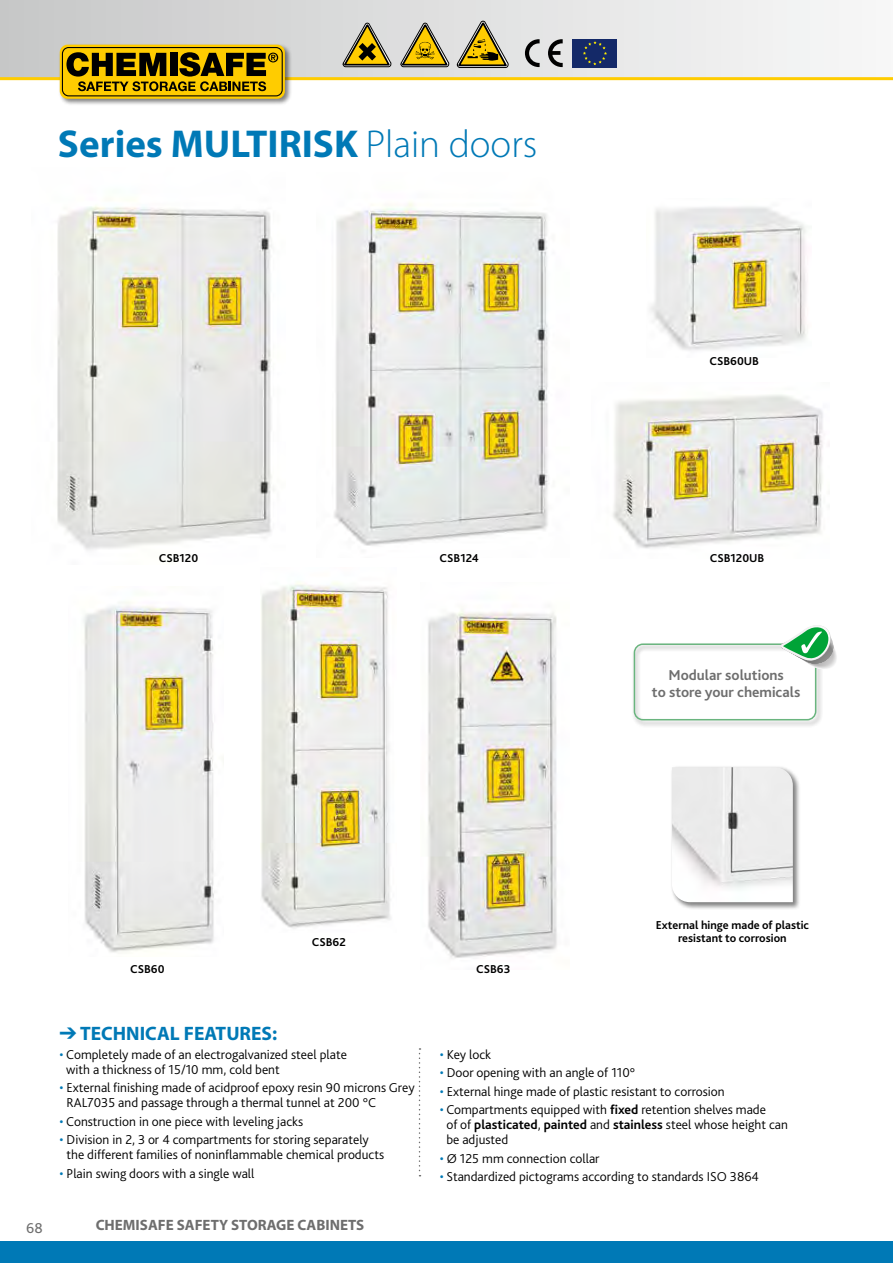
<style>
.page{position:relative;width:893px;height:1263px;background:#fff}
.page>*{position:absolute;margin:0;border:0;box-sizing:border-box;transform-origin:0 0}
.t1{font:700 39px "Myriad Pro";color:#0079b6}
.t2{font:700 19.5px "Myriad Pro";color:#0079b6}
.t3{font:700 15px/16.5px "Bliss 2";color:#6e6e6e;text-align:center}
.t4{font:700 15px "Myriad Pro";color:#6e6e6e}
.t5{font:15px "Bliss 2";color:#6e6e6e}
.t6{font:300 13.5px/15px "Bliss 2";color:#000}
.t7{font:700 12px/13.5px "Bliss 2";color:#000;text-align:center}
.s1{font-weight:300}
.s2{color:#0079b6}
.s3{font-weight:700}
</style>
<div class="page">
<div style="left:0;top:1242px;width:893px;height:21px;background:#0079b6"></div>
<svg style="left:0;top:0;width:893px;height:81px"></svg>
<div style="left:58px;top:43px;width:234px;height:63px;background:#000;opacity:.5"></div>
<div style="left:60px;top:45px;width:225px;height:54px;background:#fc0;border-radius:8px"></div>
<svg style="left:66px;top:52px;width:212px;height:39px"></svg>
<div style="left:62px;top:47px;width:221px;height:49px;border:1px solid #000;border-radius:6px"></div>
<img style="left:57px;top:206px;width:217px;height:344px">
<img style="left:334px;top:202px;width:215px;height:344px">
<img style="left:261px;top:582px;width:130px;height:347px">
<img style="left:83px;top:602px;width:131px;height:351px">
<div style="left:631px;top:642px;width:192px;height:87px;background:#000;opacity:.4"></div>
<div style="left:634px;top:643px;width:182px;height:77px;border:2px solid #6ab57f;border-radius:9px"></div>
<img style="left:650px;top:206px;width:156px;height:145px">
<img style="left:613px;top:395px;width:210px;height:154px">
<div style="left:670px;top:765px;width:130px;height:145px;background:#000;opacity:.5"></div>
<img style="left:672px;top:767px;width:121px;height:135px">
<svg style="left:419px;top:1048px;width:1px;height:128px"></svg>
<svg style="left:781px;top:625px;width:56px;height:46px"></svg>
<svg style="left:400px;top:23px;width:50px;height:44px"></svg>
<svg style="left:342px;top:23px;width:50px;height:44px"></svg>
<svg style="left:457px;top:21px;width:51px;height:47px"></svg>
<svg style="left:525px;top:39px;width:15px;height:28px"></svg>
<svg style="left:548px;top:39px;width:15px;height:28px"></svg>
<div style="left:572px;top:39px;width:45px;height:28px;background:#142968"></div>
<svg style="left:583px;top:41px;width:24px;height:24px"></svg>
<img style="left:428px;top:609px;width:129px;height:349px">
<h1 class="t1" style="left:58px;top:122px;width:481px">Series MULTIRISK <span class="s1">Plain doors</span></h1>
<p class="t7" style="left:159px;top:550px;width:41px">CSB120</p>
<p class="t7" style="left:440px;top:550px;width:41px">CSB124</p>
<p class="t7" style="left:130px;top:962px;width:36px">CSB60</p>
<p class="t7" style="left:312px;top:935px;width:35px">CSB62</p>
<p class="t7" style="left:476px;top:962px;width:36px">CSB63</p>
<p class="t7" style="left:709px;top:354px;width:51px">CSB60UB</p>
<p class="t7" style="left:710px;top:550px;width:56px">CSB120UB</p>
<p class="t3" style="left:652px;top:667px;width:150px">Modular solutions<br>to store your chemicals</p>
<p class="t7" style="left:656px;top:918px;width:155px">External hinge made of plastic resistant to corrosion</p>
<h2 class="t2" style="left:60px;top:1022px;width:219px">➔ TECHNICAL FEATURES:</h2>
<p class="t6" style="left:66px;top:1047px;width:282px;text-indent:-7px"><span class="s2">•</span> Completely made of an electrogalvanized steel plate with a thickness of 15/10 mm, cold bent</p>
<p class="t6" style="left:67px;top:1080px;width:349px;text-indent:-7px"><span class="s2">•</span> External finishing made of acidproof epoxy resin 90 microns Grey<br>RAL7035 and passage through a thermal tunnel at 200 °C</p>
<p class="t6" style="left:60px;top:1113px;width:245px"><span class="s2">•</span> Construction in one piece with leveling jacks</p>
<p class="t6" style="left:67px;top:1132px;width:319px;text-indent:-7px"><span class="s2">•</span> Division in 2, 3 or 4 compartments for storing separately the different families of noninflammable chemical products</p>
<p class="t6" style="left:60px;top:1165px;width:196px"><span class="s2">•</span> Plain swing doors with a single wall</p>
<p class="t5" style="left:26px;top:1218px;width:18px">68</p>
<p class="t4" style="left:96px;top:1217px;width:270px">CHEMISAFE SAFETY STORAGE CABINETS</p>
<p class="t6" style="left:440px;top:1047px;width:53px"><span class="s2">•</span> Key lock</p>
<p class="t6" style="left:440px;top:1065px;width:197px"><span class="s2">•</span> Door opening with an angle of 110°</p>
<p class="t6" style="left:440px;top:1083px;width:287px"><span class="s2">•</span> External hinge made of plastic resistant to corrosion</p>
<p class="t6" style="left:446px;top:1102px;width:343px;text-indent:-7px"><span class="s2">•</span> Compartments equipped with <span class="s3">fixed</span> retention shelves made<br>of of <span class="s3">plasticated</span>, <span class="s3">painted</span> and <span class="s3">stainless</span> steel whose height can be adjusted</p>
<p class="t6" style="left:440px;top:1150px;width:161px"><span class="s2">•</span> Ø 125 mm connection collar</p>
<p class="t6" style="left:440px;top:1169px;width:321px"><span class="s2">•</span> Standardized pictograms according to standards ISO 3864</p>
</div>
